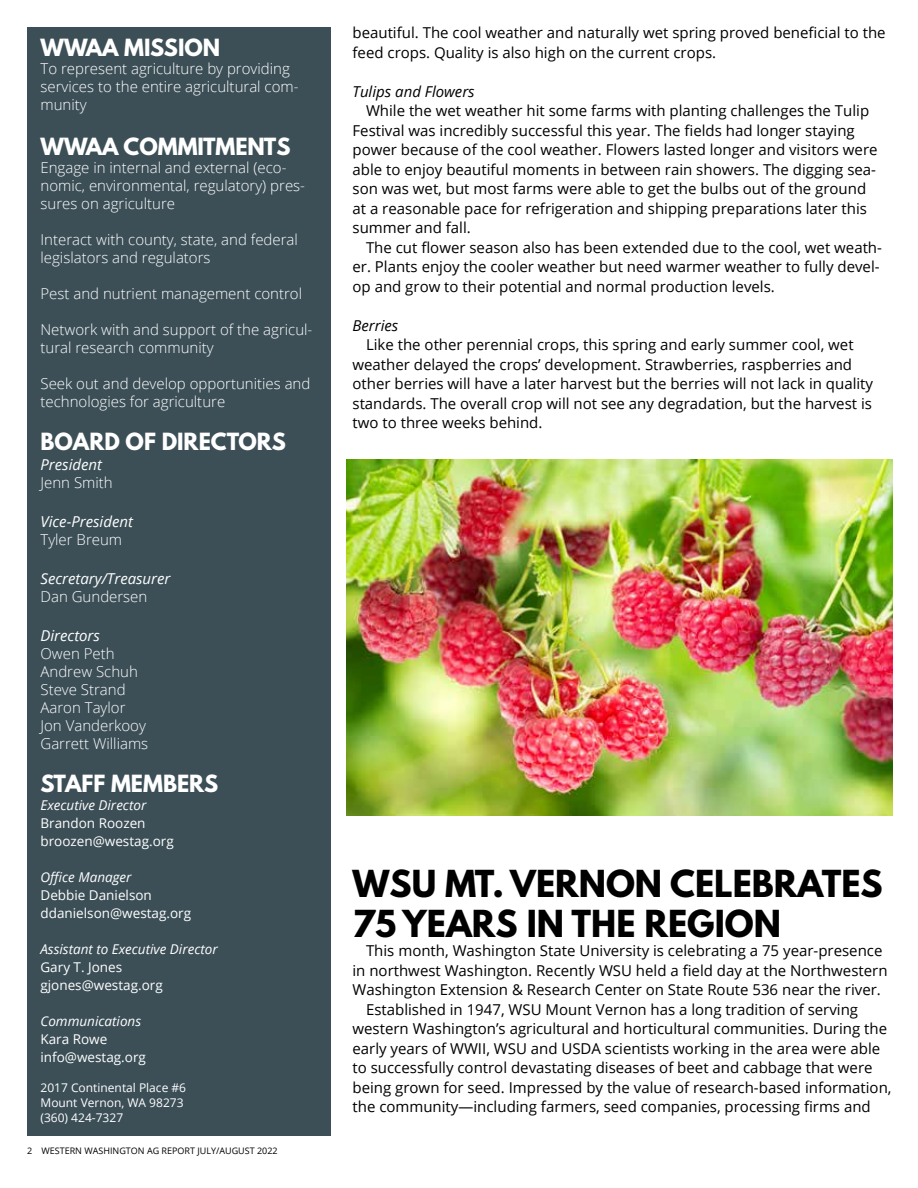
<style>
.page{position:relative;width:918px;height:1188px;background:#fff}
.page>*{position:absolute;margin:0;border:0;box-sizing:border-box;transform-origin:0 0}
.t1{font:700 33px/39.6px "League Spartan";color:#000}
.t2{font:700 21px "League Spartan";color:#fff}
.t3{font:15px/19.5px "Open Sans";color:#000}
.t4{font:300 15px/18px "Open Sans";color:#fff}
.t5{font:italic 15px "Open Sans";color:#fff}
.t6{font:italic 15px "Open Sans";color:#000}
.t7{font:13.5px/18px "Open Sans";color:#fff}
.t8{font:italic 13.5px "Open Sans";color:#fff}
.t9{font:12px/15px "Open Sans";color:#fff}
.t10{font:9px "Open Sans";color:#000}
</style>
<div class="page">
<img style="left:346px;top:459px;width:547px;height:356px">
<div style="left:27px;top:27px;width:303px;height:1108px;background:#3c4f57"></div>
<h2 class="t2" style="left:40px;top:31px;width:181px">WWAA MISSION</h2>
<p class="t4" style="left:40px;top:59px;width:260px">To represent agriculture by providing services to the entire agricultural com&shy;munity</p>
<h2 class="t2" style="left:40px;top:130px;width:252px">WWAA COMMITMENTS</h2>
<p class="t4" style="left:40px;top:158px;width:266px">Engage in internal and external (eco&shy;nomic, environmental, regulatory) pres&shy;sures on agriculture</p>
<p class="t4" style="left:40px;top:230px;width:259px">Interact with county, state, and federal legislators and regulators</p>
<p class="t4" style="left:40px;top:284px;width:263px">Pest and nutrient management control</p>
<p class="t4" style="left:40px;top:320px;width:273px">Network with and support of the agricul&shy;tural research community</p>
<p class="t4" style="left:40px;top:374px;width:271px">Seek out and develop opportunities and technologies for agriculture</p>
<h2 class="t2" style="left:40px;top:425px;width:247px">BOARD OF DIRECTORS</h2>
<p class="t5" style="left:40px;top:454px;width:63px">President</p>
<p class="t4" style="left:40px;top:473px;width:74px">Jenn Smith</p>
<p class="t5" style="left:40px;top:511px;width:94px">Vice-President</p>
<p class="t4" style="left:40px;top:530px;width:83px">Tyler Breum</p>
<p class="t5" style="left:40px;top:568px;width:132px">Secretary/Treasurer</p>
<p class="t4" style="left:40px;top:587px;width:108px">Dan Gundersen</p>
<p class="t5" style="left:40px;top:625px;width:61px">Directors</p>
<p class="t4" style="left:40px;top:644px;width:109px">Owen Peth<br>Andrew Schuh<br>Steve Strand<br>Aaron Taylor<br>Jon Vanderkooy<br>Garrett Williams</p>
<h2 class="t2" style="left:40px;top:767px;width:179px">STAFF MEMBERS</h2>
<p class="t8" style="left:40px;top:796px;width:107px">Executive Director</p>
<p class="t7" style="left:40px;top:814px;width:135px">Brandon Roozen broozen@westag.org</p>
<p class="t8" style="left:40px;top:868px;width:93px">Office Manager</p>
<p class="t7" style="left:40px;top:886px;width:152px">Debbie Danielson ddanielson@westag.org</p>
<p class="t8" style="left:40px;top:940px;width:179px">Assistant to Executive Director</p>
<p class="t7" style="left:40px;top:958px;width:124px">Gary T. Jones gjones@westag.org</p>
<p class="t8" style="left:40px;top:1012px;width:102px">Communications</p>
<p class="t7" style="left:40px;top:1030px;width:107px">Kara Rowe info@westag.org</p>
<p class="t9" style="left:40px;top:1080px;width:147px">2017 Continental Place #6<br>Mount Vernon, WA 98273 (360) 424-7327</p>
<p class="t10" style="left:27px;top:1145px;width:252px">2 WESTERN WASHINGTON AG REPORT JULY/AUGUST 2022</p>
<p class="t3" style="left:353px;top:23px;width:535px">beautiful. The cool weather and naturally wet spring proved beneficial to the feed crops. Quality is also high on the current crops.</p>
<p class="t6" style="left:353px;top:81px;width:124px">Tulips and Flowers</p>
<p class="t3" style="left:353px;top:101px;width:527px;text-indent:14px">While the wet weather hit some farms with planting challenges the Tulip Festival was incredibly successful this year. The fields had longer staying power because of the cool weather. Flowers lasted longer and visitors were able to enjoy beautiful moments in between rain showers. The digging sea&shy;son was wet, but most farms were able to get the bulbs out of the ground at a reasonable pace for refrigeration and shipping preparations later this summer and fall.</p>
<p class="t3" style="left:353px;top:237px;width:531px;text-indent:13px">The cut flower season also has been extended due to the cool, wet weath&shy;er. Plants enjoy the cooler weather but need warmer weather to fully devel&shy;op and grow to their potential and normal production levels.</p>
<p class="t6" style="left:353px;top:315px;width:47px">Berries</p>
<p class="t3" style="left:353px;top:335px;width:522px;text-indent:14px">Like the other perennial crops, this spring and early summer cool, wet weather delayed the crops’ development. Strawberries, raspberries and other berries will have a later harvest but the berries will not lack in quality standards. The overall crop will not see any degradation, but the harvest is two to three weeks behind.</p>
<h1 class="t1" style="left:353px;top:863px;width:532px">WSU MT. VERNON CELEBRATES<br>75 YEARS IN THE REGION</h1>
<p class="t3" style="left:366px;top:941px;width:518px">This month, Washington State University is celebrating a 75 year-presence</p>
<p class="t3" style="left:353px;top:960px;width:537px">in northwest Washington. Recently WSU held a field day at the Northwestern</p>
<p class="t3" style="left:353px;top:980px;width:530px">Washington Extension &amp; Research Center on State Route 536 near the river.</p>
<p class="t3" style="left:366px;top:999px;width:494px">Established in 1947, WSU Mount Vernon has a long tradition of serving</p>
<p class="t3" style="left:353px;top:1019px;width:536px">western Washington’s agricultural and horticultural communities. During the</p>
<p class="t3" style="left:353px;top:1038px;width:529px">early years of WWII, WSU and USDA scientists working in the area were able</p>
<p class="t3" style="left:353px;top:1058px;width:522px">to successfully control devastating diseases of beet and cabbage that were</p>
<p class="t3" style="left:353px;top:1077px;width:541px">being grown for seed. Impressed by the value of research-based information,</p>
<p class="t3" style="left:353px;top:1097px;width:520px">the community—including farmers, seed companies, processing firms and</p>
</div>
